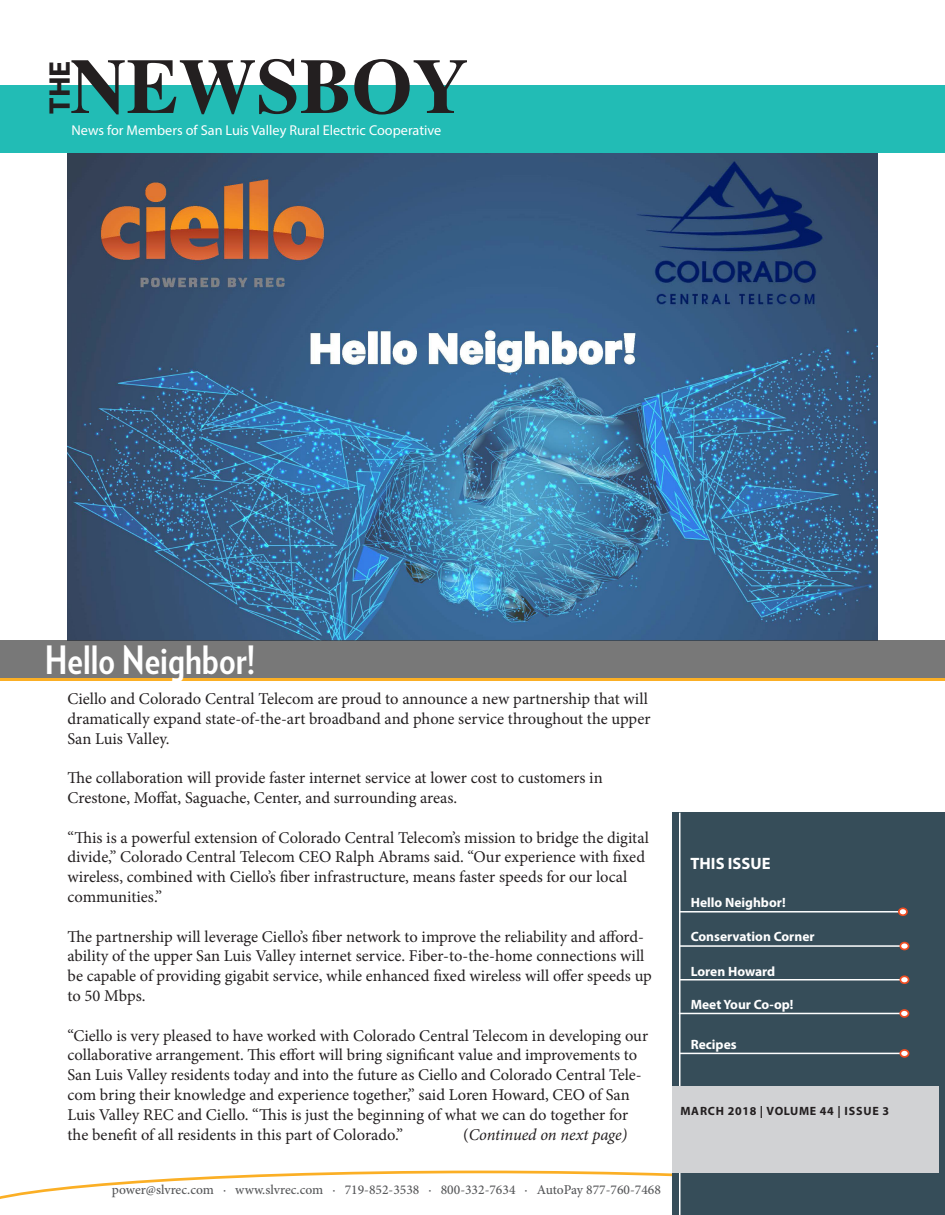
<style>
.page{position:relative;width:945px;height:1215px;background:#fff}
.page>*{position:absolute;margin:0;border:0;box-sizing:border-box;transform-origin:0 0}
.t1{font:700 78px "Times";color:#231f20}
.t2{font:700 39px "Verlag Condensed";color:#fff}
.t3{font:700 30px "Myriad Pro";color:#231f20}
.t4{font:16.5px/19.8px "Minion Pro";color:#231f20}
.t5{font:italic 16.5px "Minion Pro";letter-spacing:-.005em;color:#231f20}
.t6{font:700 16.5px "Myriad Pro";color:#fff}
.t7{font:14.25px "Myriad Pro";color:#fff}
.t8{font:500 13.5px "Minion Pro";color:#57585a}
.t9{font:700 13.5px "Myriad Pro";color:#fff}
.t10{font:700 12px "Myriad Pro";letter-spacing:.05em;color:#231f20}
.s1{font-style:normal}
</style>
<div class="page">
<img style="left:68px;top:153px;width:810px;height:488px">
<div style="left:0;top:85px;width:945px;height:68px;background:#22bcb5"></div>
<svg style="left:0;top:1171px;width:672px;height:28px"></svg>
<div style="left:672px;top:813px;width:273px;height:402px;background:#364d59"></div>
<hr style="left:679px;top:813px;width:2px;height:402px;background:#fff">
<hr style="left:679px;top:911px;width:222px;height:2px;background:#fff">
<div style="left:899px;top:908px;width:8px;height:7px;background:#fff;border-radius:50%"></div>
<div style="left:898px;top:907px;width:10px;height:9px;border:2px solid #f04d22;border-radius:50%"></div>
<hr style="left:679px;top:945px;width:224px;height:2px;background:#fff">
<div style="left:900px;top:943px;width:9px;height:6px;background:#fff;border-radius:50%"></div>
<div style="left:900px;top:942px;width:9px;height:8px;border:2px solid #f04d22;border-radius:50%"></div>
<hr style="left:679px;top:979px;width:224px;height:1px;background:#fff">
<div style="left:900px;top:976px;width:9px;height:7px;background:#fff;border-radius:50%"></div>
<div style="left:900px;top:975px;width:9px;height:9px;border:2px solid #f04d22;border-radius:50%"></div>
<hr style="left:679px;top:1013px;width:224px;height:1px;background:#fff">
<div style="left:900px;top:1010px;width:8px;height:7px;background:#fff;border-radius:50%"></div>
<div style="left:899px;top:1009px;width:10px;height:9px;border:2px solid #f04d22;border-radius:50%"></div>
<hr style="left:679px;top:1053px;width:224px;height:1px;background:#fff">
<div style="left:900px;top:1050px;width:9px;height:7px;background:#fff;border-radius:50%"></div>
<div style="left:900px;top:1049px;width:9px;height:9px;border:2px solid #f04d22;border-radius:50%"></div>
<div style="left:672px;top:1086px;width:267px;height:86px;background:#d1d2d4"></div>
<div style="left:0;top:641px;width:945px;height:37px;background:#787878"></div>
<hr style="left:0;top:678px;width:945px;height:2px;background:#fbaf25">
<p class="t1" style="left:70px;top:12px;width:400px">NEWSBOY</p>
<p class="t7" style="left:72px;top:121px;width:371px">News for Members of San Luis Valley Rural Electric Cooperative</p>
<p class="t3" style="left:40px;top:114px;width:55px;rotate:-90deg">THE</p>
<p class="t2" style="left:45px;top:631px;width:212px">Hello Neighbor!</p>
<p class="t4" style="left:68px;top:689px;width:585px">Ciello and Colorado Central Telecom are proud to announce a new partnership that will dramatically expand state-of-the-art broadband and phone service throughout the upper<br>San Luis Valley.</p>
<p class="t4" style="left:68px;top:768px;width:537px">The collaboration will provide faster internet service at lower cost to customers in</p>
<p class="t4" style="left:68px;top:788px;width:391px">Crestone, Moffat, Saguache, Center, and surrounding areas.</p>
<p class="t4" style="left:68px;top:828px;width:583px">“This is a powerful extension of Colorado Central Telecom’s mission to bridge the digital divide,” Colorado Central Telecom CEO Ralph Abrams said. “Our experience with fixed wireless, combined with Ciello’s fiber infrastructure, means faster speeds for our local communities.”</p>
<p class="t4" style="left:68px;top:927px;width:586px">The partnership will leverage Ciello’s fiber network to improve the reliability and afford&shy;ability of the upper San Luis Valley internet service. Fiber-to-the-home connections will be capable of providing gigabit service, while enhanced fixed wireless will offer speeds up to 50 Mbps.</p>
<p class="t4" style="left:68px;top:1026px;width:582px">“Ciello is very pleased to have worked with Colorado Central Telecom in developing our collaborative arrangement. This effort will bring significant value and improvements to San Luis Valley residents today and into the future as Ciello and Colorado Central Tele&shy;com bring their knowledge and experience together,” said Loren Howard, CEO of San Luis Valley REC and Ciello. “This is just the beginning of what we can do together for the benefit of all residents in this part of Colorado.”</p>
<p class="t5" style="left:463px;top:1123px;width:166px"><span class="s1">(</span>Continued on next page)</p>
<p class="t8" style="left:112px;top:1180px;width:551px">power@slvrec.com · www.slvrec.com · 719-852-3538 · 800-332-7634 · AutoPay 877-760-7468</p>
<p class="t6" style="left:691px;top:853px;width:81px">THIS ISSUE</p>
<p class="t9" style="left:691px;top:894px;width:96px">Hello Neighbor!</p>
<p class="t9" style="left:691px;top:928px;width:125px">Conservation Corner</p>
<p class="t9" style="left:691px;top:962px;width:86px">Loren Howard</p>
<p class="t9" style="left:691px;top:995px;width:104px">Meet Your Co-op!</p>
<p class="t9" style="left:691px;top:1036px;width:48px">Recipes</p>
<p class="t10" style="left:680px;top:1103px;width:210px">MARCH 2018 | VOLUME 44 | ISSUE 3</p>
</div>
